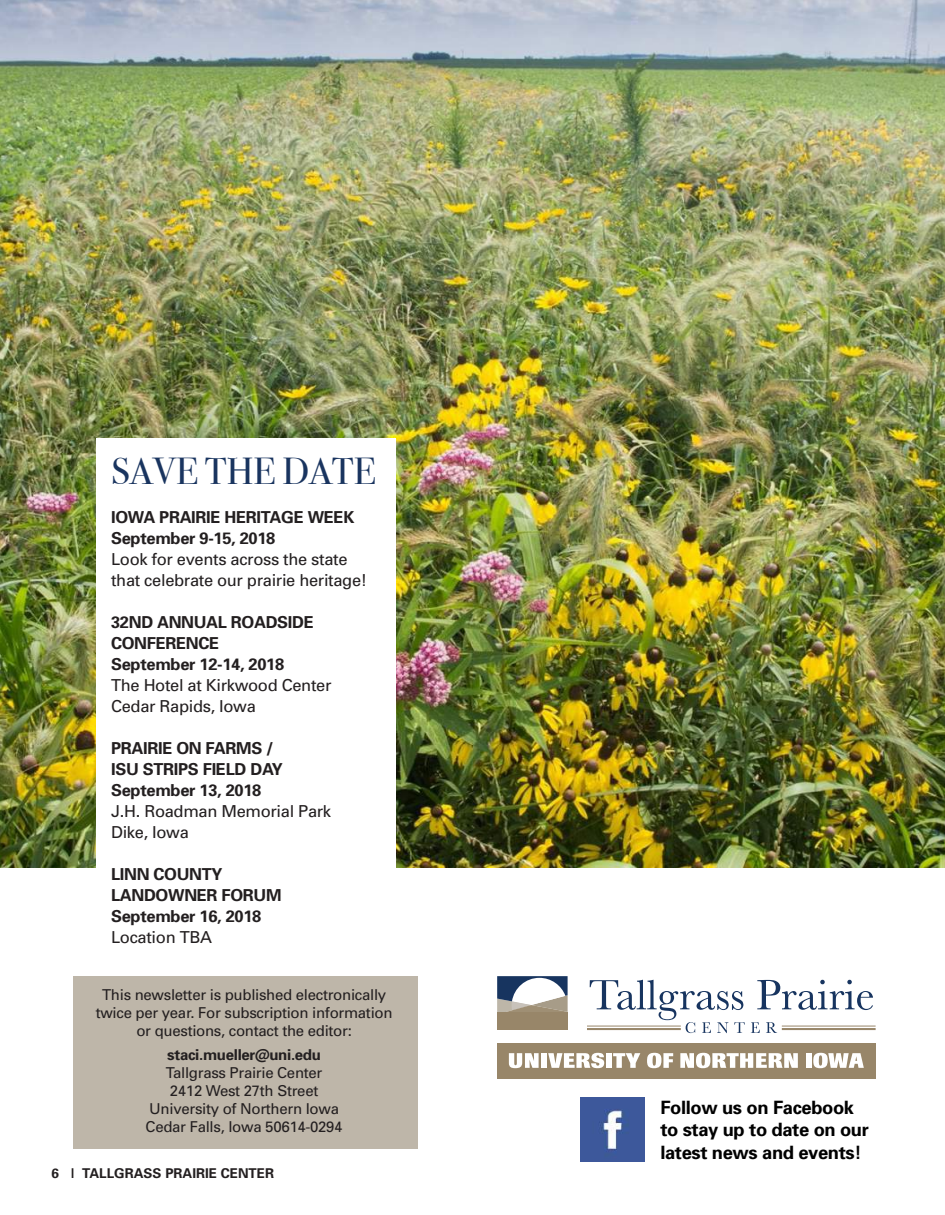
<style>
.page{position:relative;width:945px;height:1215px;background:#fff}
.page>*{position:absolute;margin:0;border:0;box-sizing:border-box;transform-origin:0 0}
.t1{font:37.5px "Bodoni Svty Two ITCTT";color:#19345f}
.t2{font:700 18.3px/22.4px "Univers";letter-spacing:-.02em;color:#000}
.t3{font:700 16.5px/21px "Univers";letter-spacing:-.02em;color:#231f20}
.t4{font:16.5px/21px "Univers";letter-spacing:-.02em;color:#231f20}
.t5{font:15px/18px "Univers";letter-spacing:-.02em;color:#231f20;text-align:center}
.t6{font:700 15px "Univers";letter-spacing:-.02em;color:#231f20}
.t7{font:700 13.5px "Univers";color:#231f20}
</style>
<div class="page">
<img style="left:0;top:0;width:945px;height:868px">
<div style="left:96px;top:438px;width:300px;height:648px;background:#fff"></div>
<img style="left:580px;top:1098px;width:65px;height:64px">
<div style="left:497px;top:1043px;width:379px;height:35px;background:#988669"></div>
<svg style="left:509px;top:1053px;width:30px;height:15px"></svg>
<div style="left:541px;top:1053px;width:6px;height:15px;background:#fff"></div>
<svg style="left:548px;top:1053px;width:56px;height:15px"></svg>
<div style="left:606px;top:1053px;width:6px;height:15px;background:#fff"></div>
<svg style="left:613px;top:1053px;width:27px;height:15px"></svg>
<svg style="left:647px;top:1053px;width:26px;height:15px"></svg>
<svg style="left:680px;top:1053px;width:118px;height:15px"></svg>
<div style="left:806px;top:1053px;width:5px;height:15px;background:#fff"></div>
<svg style="left:813px;top:1053px;width:51px;height:15px"></svg>
<svg style="left:497px;top:976px;width:71px;height:36px"></svg>
<div style="left:497px;top:1012px;width:71px;height:18px;background:#988669"></div>
<svg style="left:757px;top:980px;width:116px;height:30px"></svg>
<svg style="left:590px;top:980px;width:155px;height:53px"></svg>
<svg style="left:751px;top:1022px;width:9px;height:11px"></svg>
<svg style="left:766px;top:1022px;width:11px;height:11px"></svg>
<hr style="left:587px;top:1026px;width:94px;height:1px;background:#988669">
<hr style="left:782px;top:1026px;width:94px;height:1px;background:#988669">
<hr style="left:587px;top:1028px;width:94px;height:2px;background:#988669">
<hr style="left:782px;top:1028px;width:94px;height:2px;background:#988669">
<div style="left:74px;top:976px;width:344px;height:173px;background:#beb6a9"></div>
<h1 class="t1" style="left:111px;top:441px;width:266px">SAVE THE DATE</h1>
<p class="t3" style="left:111px;top:506px;width:245px">IOWA PRAIRIE HERITAGE WEEK<br>September 9-15, 2018</p>
<p class="t4" style="left:111px;top:548px;width:258px">Look for events across the state that celebrate our prairie heritage!</p>
<p class="t3" style="left:111px;top:611px;width:204px">32ND ANNUAL ROADSIDE<br>CONFERENCE<br>September 12-14, 2018</p>
<p class="t4" style="left:111px;top:674px;width:222px">The Hotel at Kirkwood Center<br>Cedar Rapids, Iowa</p>
<p class="t3" style="left:111px;top:737px;width:173px">PRAIRIE ON FARMS /<br>ISU STRIPS FIELD DAY<br>September 13, 2018</p>
<p class="t4" style="left:111px;top:800px;width:222px">J.H. Roadman Memorial Park<br>Dike, Iowa</p>
<p class="t3" style="left:111px;top:863px;width:172px">LINN COUNTY<br>LANDOWNER FORUM<br>September 16, 2018</p>
<p class="t4" style="left:111px;top:926px;width:102px">Location TBA</p>
<p class="t5" style="left:96px;top:985px;width:298px">This newsletter is published electronically twice per year. For subscription information or questions, contact the editor:</p>
<p class="t6" style="left:167px;top:1045px;width:155px">staci.mueller@uni.edu</p>
<p class="t5" style="left:146px;top:1063px;width:199px">Tallgrass Prairie Center<br>2412 West 27th Street<br>University of Northern Iowa<br>Cedar Falls, Iowa 50614-0294</p>
<p class="t7" style="left:51px;top:1165px;width:224px">6 | TALLGRASS PRAIRIE CENTER</p>
<p class="t2" style="left:660px;top:1096px;width:210px">Follow us on Facebook to stay up to date on our latest news and events!</p>
</div>
